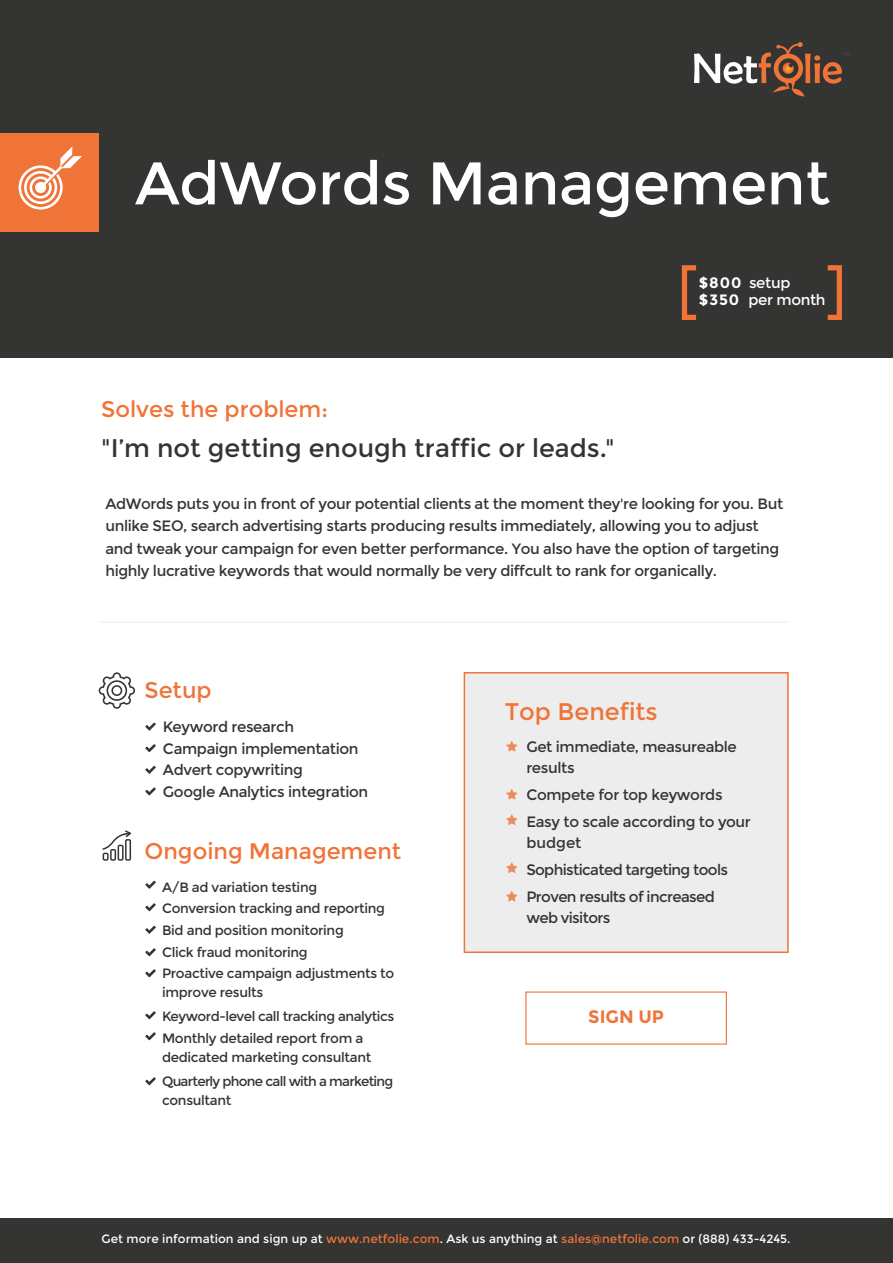
<style>
.page{position:relative;width:893px;height:1263px;background:#fff}
.page>*{position:absolute;margin:0;border:0;box-sizing:border-box;transform-origin:0 0}
.t1{font:60px "Montserrat";letter-spacing:-.005em;color:#fff}
.t2{font:25.5px "Montserrat";color:#343433}
.t3{font:24px "Montserrat";color:#f07337}
.t4{font:22.5px "Montserrat";color:#f07337}
.t5{font:700 18px "Montserrat";color:#f07337}
.t6{font:15px/21.6px "Montserrat";letter-spacing:-.025em;color:#343433}
.t7{font:15px/27px "Montserrat";letter-spacing:-.045em;color:#343433}
.t8{font:15px/16.6px "Montserrat";letter-spacing:-.025em;color:#fff}
.t9{font:13.5px/21.6px "Montserrat";letter-spacing:-.025em;color:#343433}
.t10{font:13.5px/18.6px "Montserrat";letter-spacing:-.055em;color:#343433}
.t11{font:12px "Montserrat";color:#fff}
.s1{font-weight:700}
.s2{color:#f07337}
</style>
<div class="page">
<div style="left:464px;top:672px;width:325px;height:281px;background:#ededed;border:2px solid #f07337"></div>
<div style="left:0;top:0;width:893px;height:358px;background:#343433"></div>
<div style="left:0;top:1219px;width:893px;height:44px;background:#343433"></div>
<svg style="left:145px;top:723px;width:11px;height:7px"></svg>
<svg style="left:145px;top:744px;width:11px;height:8px"></svg>
<svg style="left:145px;top:766px;width:11px;height:8px"></svg>
<svg style="left:145px;top:787px;width:11px;height:8px"></svg>
<svg style="left:506px;top:741px;width:11px;height:10px"></svg>
<svg style="left:506px;top:789px;width:11px;height:10px"></svg>
<svg style="left:506px;top:814px;width:11px;height:11px"></svg>
<svg style="left:506px;top:862px;width:11px;height:11px"></svg>
<svg style="left:506px;top:891px;width:11px;height:10px"></svg>
<svg style="left:145px;top:881px;width:11px;height:8px"></svg>
<svg style="left:145px;top:903px;width:11px;height:8px"></svg>
<svg style="left:145px;top:926px;width:11px;height:8px"></svg>
<svg style="left:145px;top:948px;width:11px;height:8px"></svg>
<svg style="left:145px;top:969px;width:11px;height:8px"></svg>
<svg style="left:145px;top:1011px;width:11px;height:8px"></svg>
<svg style="left:145px;top:1032px;width:11px;height:8px"></svg>
<svg style="left:145px;top:1077px;width:11px;height:8px"></svg>
<svg style="left:99px;top:672px;width:36px;height:37px"></svg>
<svg style="left:102px;top:830px;width:29px;height:31px"></svg>
<svg style="left:682px;top:265px;width:14px;height:55px"></svg>
<svg style="left:828px;top:265px;width:14px;height:55px"></svg>
<div style="left:0;top:133px;width:98px;height:98px;background:#f07337"></div>
<svg style="left:19px;top:146px;width:63px;height:64px"></svg>
<hr style="left:99px;top:621px;width:689px;height:2px;background:#f1f2f2">
<svg style="left:694px;top:42px;width:155px;height:55px"></svg>
<h1 class="t1" style="left:135px;top:148px;width:697px">AdWords Management</h1>
<p class="t8" style="left:699px;top:274px;width:128px"><span class="s1">$800</span> setup <span class="s1">$350</span> per month</p>
<h3 class="t4" style="left:101px;top:396px;width:228px">Solves the problem:</h3>
<h2 class="t2" style="left:101px;top:433px;width:515px">"I’m not getting enough traffic or leads."</h2>
<p class="t6" style="left:105px;top:492px;width:679px;line-height:22.5px">AdWords puts you in front of your potential clients at the moment they're looking for you. But unlike SEO, search advertising starts producing results immediately, allowing you to adjust and tweak your campaign for even better performance. You also have the option of targeting highly lucrative keywords that would normally be very diffcult to rank for organically.</p>
<h3 class="t4" style="left:145px;top:677px;width:69px">Setup</h3>
<p class="t6" style="left:163px;top:716px;width:207px">Keyword research<br>Campaign implementation<br>Advert copywriting<br>Google Analytics integration</p>
<h3 class="t4" style="left:145px;top:838px;width:258px">Ongoing Management</h3>
<p class="t9" style="left:162px;top:876px;width:234px">A/B ad variation testing<br>Conversion tracking and reporting<br>Bid and position monitoring<br>Click fraud monitoring<br>Proactive campaign adjustments to</p>
<p class="t9" style="left:162px;top:980px;width:234px;line-height:24.6px">improve results<br>Keyword-level call tracking analytics</p>
<p class="t9" style="left:162px;top:1029px;width:211px;line-height:18.6px">Monthly detailed report from a dedicated marketing consultant</p>
<p class="t10" style="left:162px;top:1072px;width:233px">Quarterly phone call with a marketing consultant</p>
<h3 class="t3" style="left:505px;top:697px;width:154px">Top Benefits</h3>
<p class="t6" style="left:526px;top:736px;width:212px;line-height:21px">Get immediate, measureable results</p>
<p class="t6" style="left:526px;top:781px;width:226px;line-height:27px">Compete for top keywords<br>Easy to scale according to your</p>
<p class="t7" style="left:526px;top:829px;width:203px">budget<br>Sophisticated targeting tools<br>Proven results of increased</p>
<p class="t7" style="left:526px;top:904px;width:86px">web visitors</p>
<p class="t5" style="left:588px;top:1006px;width:77px">SIGN UP</p>
<p class="t11" style="left:102px;top:1232px;width:690px">Get more information and sign up at <span class="s2">www.netfolie.com</span>. Ask us anything at <span class="s2">sales@netfolie.com</span> or (888) 433-4245.</p>
</div>
